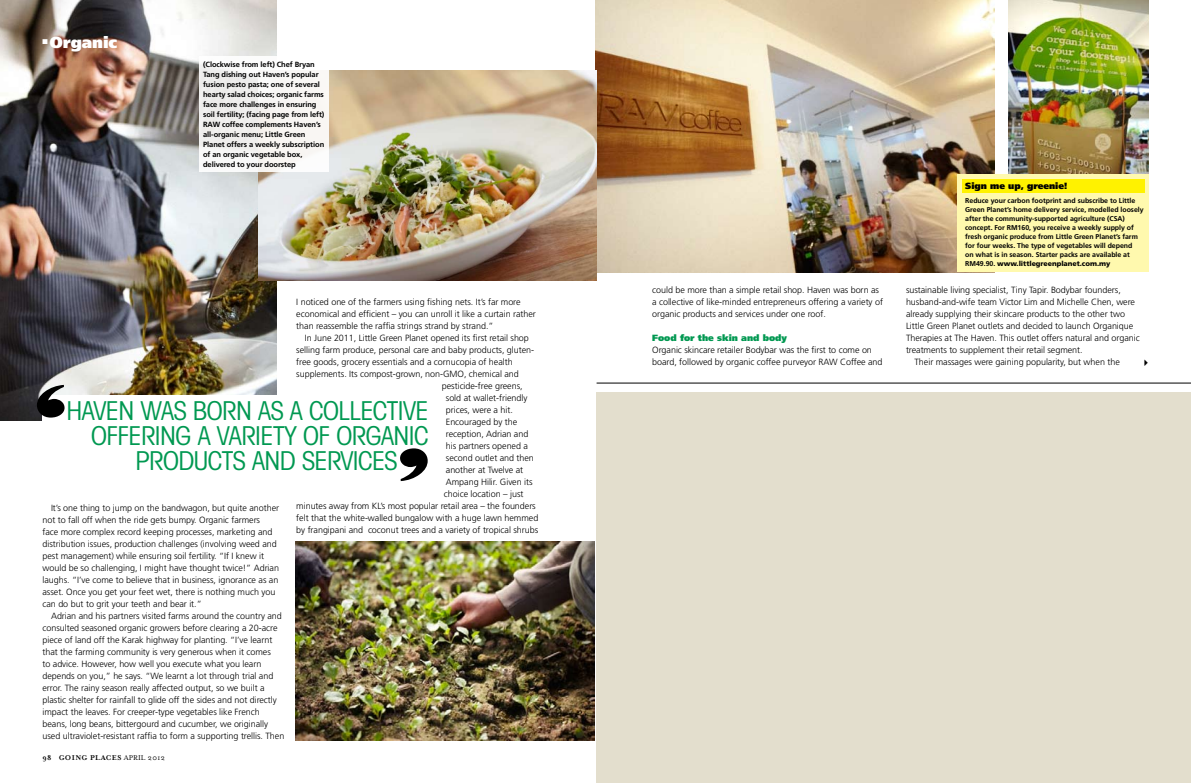
<style>
.page{position:relative;width:1191px;height:783px;background:#fff}
.page>*{position:absolute;margin:0;border:0;box-sizing:border-box;transform-origin:0 0}
.t1{font:condensed 26px "Avant Garde";letter-spacing:-.02em;color:#009851}
.t2{font:900 16px "Frutiger";letter-spacing:-.005em;color:#fff}
.t3{font:300 9px/12px "Frutiger";letter-spacing:-.005em;color:#000}
.t4{font:900 9px "Frutiger";letter-spacing:-.005em;color:#009851}
.t5{font:900 9px "Frutiger";letter-spacing:-.005em;color:#000}
.t6{font:700 8px "Mrs Eaves";letter-spacing:.05em;color:#000}
.t7{font:700 7.5px/10px "Frutiger";letter-spacing:-.01em;color:#000}
.t8{font:700 7px/9px "Frutiger";letter-spacing:-.005em;color:#000}
.s1{font-family:"Mrs Eaves Roman";font-weight:400}
.s2{font-weight:900}
</style>
<div class="page">
<img style="left:0;top:0;width:276px;height:420px">
<div style="left:596px;top:392px;width:595px;height:390px;background:#e3decd"></div>
<hr style="left:596px;top:383px;width:595px;height:1px;background:#000">
<img style="left:595px;top:0;width:399px;height:272px">
<img style="left:258px;top:70px;width:338px;height:210px">
<img style="left:296px;top:541px;width:298px;height:199px">
<img style="left:1008px;top:0;width:140px;height:174px">
<div style="left:43px;top:395px;width:382px;height:31px;background:#fff"></div>
<svg style="left:37px;top:385px;width:28px;height:32px"></svg>
<div style="left:199px;top:56px;width:129px;height:115px;background:#f8f6f3"></div>
<div style="left:957px;top:174px;width:191px;height:98px;background:#fff9ae"></div>
<div style="left:961px;top:179px;width:183px;height:14px;background:#fff200"></div>
<svg style="left:400px;top:448px;width:28px;height:33px"></svg>
<h2 class="t2" style="left:43px;top:33px;width:76px">■ Organic</h2>
<p class="t7" style="left:203px;top:59px;width:123px">(Clockwise from left) Chef Bryan Tang dishing out Haven’s popular fusion pesto pasta; one of several hearty salad choices; organic farms face more challenges in ensuring soil fertility; (facing page from left)<br>RAW coffee complements Haven’s all-organic menu; Little Green Planet offers a weekly subscription of an organic vegetable box, delivered to your doorstep</p>
<p class="t3" style="left:296px;top:295px;width:241px">I noticed one of the farmers using fishing nets. It’s far more economical and efficient – you can unroll it like a curtain rather than reassemble the raffia strings strand by strand.”</p>
<p class="t3" style="left:305px;top:331px;width:226px">In June 2011, Little Green Planet opened its first retail shop</p>
<p class="t3" style="left:296px;top:343px;width:239px">selling farm produce, personal care and baby products, gluten-</p>
<p class="t3" style="left:296px;top:355px;width:218px">free goods, grocery essentials and a cornucopia of health</p>
<p class="t3" style="left:296px;top:367px;width:224px">supplements. Its compost-grown, non-GMO, chemical and</p>
<p class="t3" style="left:442px;top:379px;width:82px">pesticide-free greens,</p>
<p class="t3" style="left:446px;top:391px;width:83px">sold at wallet-friendly</p>
<p class="t3" style="left:446px;top:403px;width:69px">prices, were a hit.</p>
<p class="t3" style="left:446px;top:415px;width:73px">Encouraged by the</p>
<p class="t3" style="left:446px;top:427px;width:84px">reception, Adrian and</p>
<p class="t3" style="left:446px;top:439px;width:84px">his partners opened a</p>
<p class="t3" style="left:446px;top:451px;width:90px">second outlet and then</p>
<p class="t3" style="left:446px;top:463px;width:79px">another at Twelve at</p>
<p class="t3" style="left:446px;top:475px;width:88px">Ampang Hilir. Given its</p>
<p class="t3" style="left:444px;top:487px;width:81px">choice location – just</p>
<p class="t3" style="left:296px;top:499px;width:241px">minutes away from KL’s most popular retail area – the founders</p>
<p class="t3" style="left:296px;top:511px;width:243px">felt that the white-walled bungalow with a huge lawn hemmed</p>
<p class="t3" style="left:296px;top:523px;width:243px">by frangipani and coconut trees and a variety of tropical shrubs</p>
<h1 class="t1" style="left:67px;top:394px;width:363px">HAVEN WAS BORN AS A COLLECTIVE</h1>
<h1 class="t1" style="left:91px;top:419px;width:339px">OFFERING A VARIETY OF ORGANIC</h1>
<h1 class="t1" style="left:135px;top:444px;width:264px">PRODUCTS AND SERVICES</h1>
<p class="t3" style="left:43px;top:501px;width:238px;text-indent:9px">It’s one thing to jump on the bandwagon, but quite another not to fall off when the ride gets bumpy. Organic farmers<br>face more complex record keeping processes, marketing and distribution issues, production challenges (involving weed and pest management) while ensuring soil fertility. “If I knew it would be so challenging, I might have thought twice!” Adrian laughs. “I’ve come to believe that in business, ignorance as an asset. Once you get your feet wet, there is nothing much you can do but to grit your teeth and bear it.”</p>
<p class="t3" style="left:43px;top:609px;width:243px;text-indent:9px">Adrian and his partners visited farms around the country and consulted seasoned organic growers before clearing a 20-acre piece of land off the Karak highway for planting. “I’ve learnt that the farming community is very generous when it comes<br>to advice. However, how well you execute what you learn depends on you,” he says. “We learnt a lot through trial and error. The rainy season really affected output, so we built a plastic shelter for rainfall to glide off the sides and not directly impact the leaves. For creeper-type vegetables like French beans, long beans, bittergourd and cucumber, we originally used ultraviolet-resistant raffia to form a supporting trellis. Then</p>
<p class="t6" style="left:43px;top:753px;width:124px">98 GOING PLACES <span class="s1">APRIL 2012</span></p>
<p class="t3" style="left:652px;top:284px;width:232px">could be more than a simple retail shop. Haven was born as a collective of like-minded entrepreneurs offering a variety of organic products and services under one roof.</p>
<p class="t4" style="left:652px;top:333px;width:136px">Food for the skin and body</p>
<p class="t3" style="left:652px;top:344px;width:232px">Organic skincare retailer Bodybar was the first to come on board, followed by organic coffee purveyor RAW Coffee and</p>
<p class="t5" style="left:965px;top:180px;width:104px">Sign me up, greenie!</p>
<p class="t8" style="left:965px;top:196px;width:180px">Reduce your carbon footprint and subscribe to Little Green Planet’s home delivery service, modelled loosely after the community-supported agriculture (CSA) concept. For RM160, you receive a weekly supply of fresh organic produce from Little Green Planet’s farm for four weeks. The type of vegetables will depend<br>on what is in season. Starter packs are available at RM49.90. <span class="s2">www.littlegreenplanet.com.my</span></p>
<p class="t3" style="left:906px;top:284px;width:216px">sustainable living specialist, Tiny Tapir. Bodybar founders,</p>
<p class="t3" style="left:906px;top:296px;width:230px">husband-and-wife team Victor Lim and Michelle Chen, were</p>
<p class="t3" style="left:906px;top:308px;width:220px">already supplying their skincare products to the other two</p>
<p class="t3" style="left:906px;top:320px;width:229px">Little Green Planet outlets and decided to launch Organique</p>
<p class="t3" style="left:906px;top:332px;width:235px">Therapies at The Haven. This outlet offers natural and organic</p>
<p class="t3" style="left:906px;top:344px;width:178px">treatments to supplement their retail segment.</p>
<p class="t3" style="left:914px;top:356px;width:207px">Their massages were gaining popularity, but when the</p>
</div>
